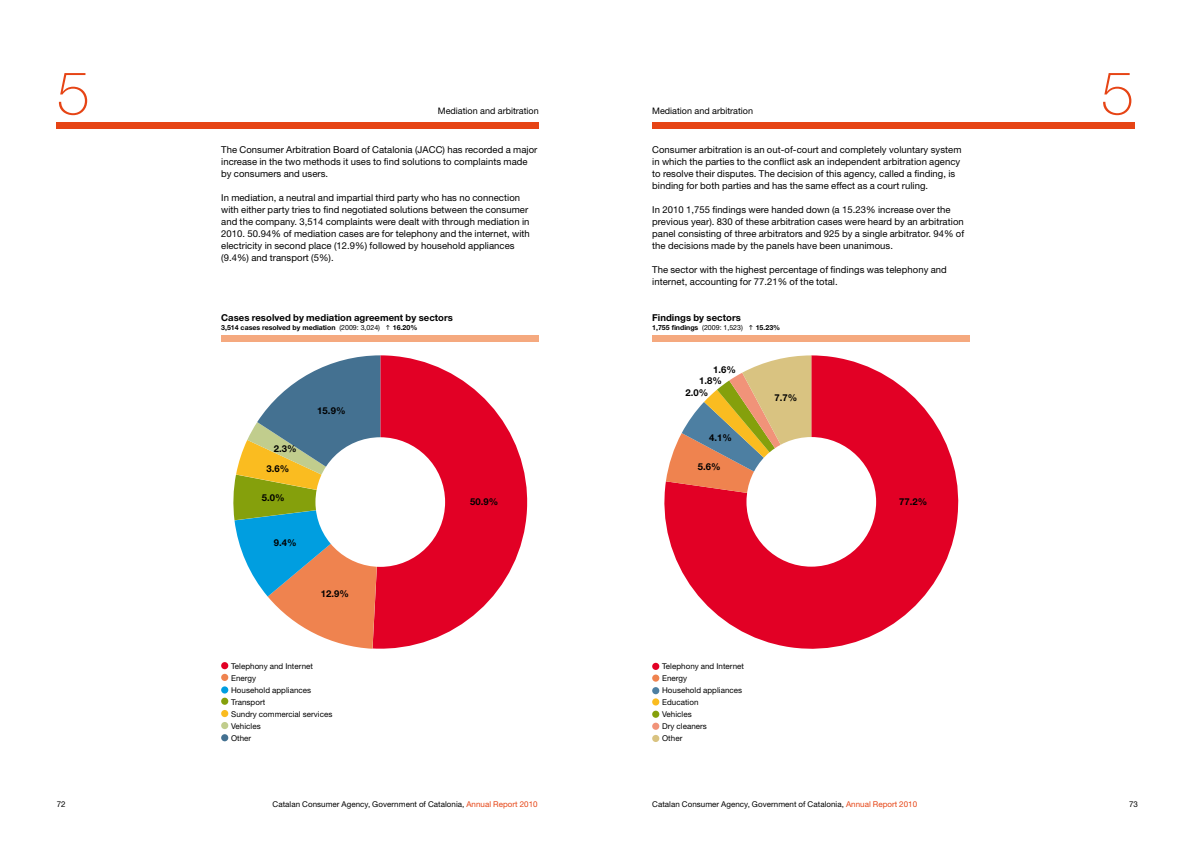
<style>
.page{position:relative;width:1191px;height:842px;background:#fff}
.page>*{position:absolute;margin:0;border:0;box-sizing:border-box;transform-origin:0 0}
.t1{font:100 60px "Helvetica Neue LT Std";color:#e64415}
.t2{font:9.5px/12px "Helvetica Neue LT Std";letter-spacing:.005em;color:#000}
.t3{font:700 9.5px/12px "Helvetica Neue LT Std";letter-spacing:.005em;color:#000}
.t4{font:9px "Helvetica Neue LT Std";color:#000}
.t5{font:8px/12px "Helvetica Neue LT Std";letter-spacing:.005em;color:#000}
.t6{font:700 7px "Helvetica Neue LT Std";color:#000}
.s1{font-weight:400}
.s2{color:#e64415}
</style>
<div class="page">
<div style="left:57px;top:122px;width:482px;height:7px;background:#e64415"></div>
<div style="left:652px;top:122px;width:482px;height:7px;background:#e64415"></div>
<svg style="left:664px;top:355px;width:295px;height:294px;fill:#e20025"></svg>
<svg style="left:666px;top:355px;width:145px;height:147px"></svg>
<div style="left:746px;top:437px;width:130px;height:130px;background:#fff;border-radius:50%"></div>
<div style="left:652px;top:663px;width:7px;height:7px;background:#e20025;border-radius:50%"></div>
<div style="left:652px;top:674px;width:7px;height:8px;background:#ef834f;border-radius:50%"></div>
<div style="left:652px;top:687px;width:7px;height:7px;background:#4d7fa2;border-radius:50%"></div>
<div style="left:652px;top:698px;width:7px;height:7px;background:#fabc20;border-radius:50%"></div>
<div style="left:652px;top:711px;width:7px;height:7px;background:#85a00c;border-radius:50%"></div>
<div style="left:652px;top:723px;width:7px;height:7px;background:#f19379;border-radius:50%"></div>
<div style="left:652px;top:336px;width:317px;height:6px;background:#f5a97f"></div>
<div style="left:652px;top:735px;width:7px;height:7px;background:#d9c381;border-radius:50%"></div>
<svg style="left:380px;top:355px;width:148px;height:294px;fill:#e20025"></svg>
<svg style="left:233px;top:355px;width:147px;height:294px"></svg>
<div style="left:315px;top:437px;width:130px;height:130px;background:#fff;border-radius:50%"></div>
<div style="left:221px;top:662px;width:7px;height:7px;background:#e20025;border-radius:50%"></div>
<div style="left:221px;top:674px;width:7px;height:7px;background:#ef834f;border-radius:50%"></div>
<div style="left:221px;top:686px;width:7px;height:7px;background:#009ee0;border-radius:50%"></div>
<div style="left:221px;top:698px;width:7px;height:7px;background:#85a00c;border-radius:50%"></div>
<div style="left:221px;top:710px;width:7px;height:7px;background:#fabc20;border-radius:50%"></div>
<div style="left:221px;top:722px;width:7px;height:7px;background:#c1cd8d;border-radius:50%"></div>
<div style="left:221px;top:336px;width:318px;height:6px;background:#f5a97f"></div>
<div style="left:221px;top:734px;width:7px;height:7px;background:#447191;border-radius:50%"></div>
<h1 class="t1" style="left:57px;top:59px;width:35px">5</h1>
<p class="t4" style="left:438px;top:105px;width:102px">Mediation and arbitration</p>
<p class="t2" style="left:221px;top:144px;width:318px">The Consumer Arbitration Board of Catalonia (JACC) has recorded a major increase in the two methods it uses to find solutions to complaints made by consumers and users.</p>
<p class="t2" style="left:221px;top:192px;width:310px">In mediation, a neutral and impartial third party who has no connection with either party tries to find negotiated solutions between the consumer and the company. 3,514 complaints were dealt with through mediation in 2010. 50.94% of mediation cases are for telephony and the internet, with electricity in second place (12.9%) followed by household appliances (9.4%) and transport (5%).</p>
<p class="t3" style="left:221px;top:312px;width:233px">Cases resolved by mediation agreement by sectors</p>
<p class="t6" style="left:221px;top:324px;width:160px">3,514 cases resolved by mediation <span class="s1">(2009: 3,024)</span></p>
<p class="t6" style="left:393px;top:324px;width:26px">16.20%</p>
<p class="t3" style="left:266px;top:439px;width:32px;line-height:19.6px;text-indent:7px">2.3%<br>3.6%</p>
<p class="t3" style="left:262px;top:491px;width:24px">5.0%</p>
<p class="t3" style="left:274px;top:536px;width:24px">9.4%</p>
<p class="t3" style="left:317px;top:405px;width:30px">15.9%</p>
<p class="t3" style="left:321px;top:587px;width:30px">12.9%</p>
<p class="t5" style="left:231px;top:659px;width:103px">Telephony and Internet<br>Energy<br>Household appliances<br>Transport<br>Sundry commercial services<br>Vehicles<br>Other</p>
<p class="t3" style="left:470px;top:495px;width:30px">50.9%</p>
<p class="t4" style="left:652px;top:105px;width:102px">Mediation and arbitration</p>
<p class="t2" style="left:652px;top:144px;width:311px">Consumer arbitration is an out-of-court and completely voluntary system in which the parties to the conflict ask an independent arbitration agency to resolve their disputes. The decision of this agency, called a finding, is binding for both parties and has the same effect as a court ruling.</p>
<p class="t2" style="left:652px;top:204px;width:313px">In 2010 1,755 findings were handed down (a 15.23% increase over the previous year). 830 of these arbitration cases were heard by an arbitration panel consisting of three arbitrators and 925 by a single arbitrator. 94% of the decisions made by the panels have been unanimous.</p>
<p class="t2" style="left:652px;top:264px;width:296px">The sector with the highest percentage of findings was telephony and internet, accounting for 77.21% of the total.</p>
<p class="t3" style="left:652px;top:312px;width:90px">Findings by sectors</p>
<p class="t6" style="left:652px;top:323px;width:92px">1,755 findings <span class="s1">(2009: 1,523)</span></p>
<p class="t6" style="left:755px;top:323px;width:26px">15.23%</p>
<p class="t3" style="left:713px;top:363px;width:24px">1.6%</p>
<p class="t3" style="left:685px;top:375px;width:38px;text-indent:14px">1.8%<br>2.0%</p>
<p class="t3" style="left:709px;top:432px;width:24px">4.1%</p>
<p class="t3" style="left:698px;top:460px;width:24px">5.6%</p>
<p class="t3" style="left:774px;top:392px;width:24px">7.7%</p>
<p class="t5" style="left:662px;top:660px;width:83px">Telephony and Internet<br>Energy<br>Household appliances<br>Education<br>Vehicles<br>Dry cleaners<br>Other</p>
<p class="t3" style="left:899px;top:495px;width:30px">77.2%</p>
<h1 class="t1" style="left:1100px;top:59px;width:35px">5</h1>
<p class="t5" style="left:57px;top:798px;width:10px">72</p>
<p class="t5" style="left:272px;top:798px;width:266px">Catalan Consumer Agency, Government of Catalonia, <span class="s2">Annual Report 2010</span></p>
<p class="t5" style="left:652px;top:798px;width:266px">Catalan Consumer Agency, Government of Catalonia, <span class="s2">Annual Report 2010</span></p>
<p class="t5" style="left:1129px;top:798px;width:10px">73</p>
</div>
